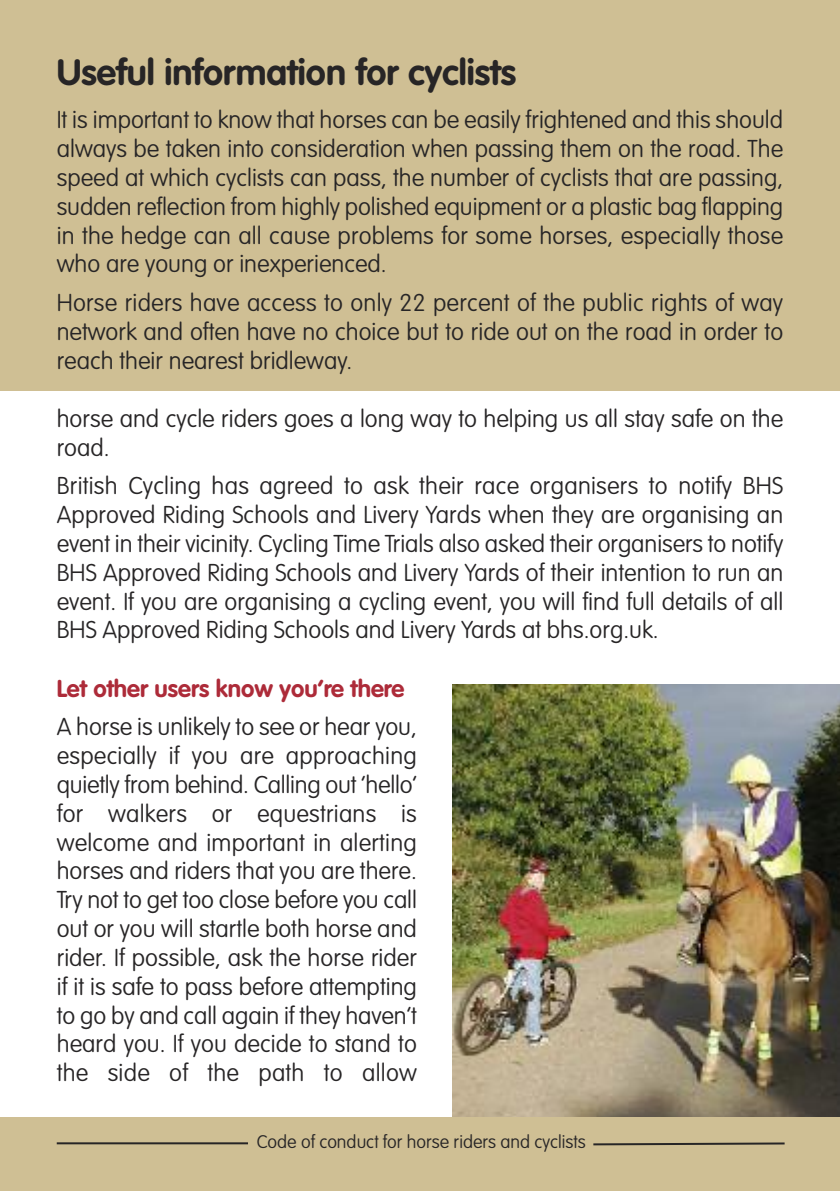
<style>
.page{position:relative;width:840px;height:1191px;background:#fff}
.page>*{position:absolute;margin:0;border:0;box-sizing:border-box;transform-origin:0 0}
.t1{font:700 36px "VAG Rounded Std";color:#272526}
.t2{font:100 24px/28.8px "VAG Rounded Std";color:#272526;text-align:justify}
.t3{font:700 24px "VAG Rounded Std";color:#ad2b39}
.t4{font:100 18px "VAG Rounded Std";color:#272526}
</style>
<div class="page">
<img style="left:452px;top:684px;width:387px;height:433px">
<div style="left:0;top:1117px;width:839px;height:74px;background:#cfbf94"></div>
<hr style="left:57px;top:1142px;width:191px;height:2px;background:#272526">
<svg style="left:593px;top:1142px;width:192px;height:4px"></svg>
<div style="left:0;top:0;width:839px;height:391px;background:#cfbf94"></div>
<h1 class="t1" style="left:57px;top:57px;width:460px">Useful information for cyclists</h1>
<p class="t2" style="left:57px;top:107px;width:727px">It is important to know that horses can be easily frightened and this should always be taken into consideration when passing them on the road. The speed at which cyclists can pass, the number of cyclists that are passing, sudden reflection from highly polished equipment or a plastic bag flapping in the hedge can all cause problems for some horses, especially those who are young or inexperienced.</p>
<p class="t2" style="left:57px;top:290px;width:727px">Horse riders have access to only 22 percent of the public rights of way network and often have no choice but to ride out on the road in order to reach their nearest bridleway.</p>
<p class="t2" style="left:57px;top:406px;width:727px">horse and cycle riders goes a long way to helping us all stay safe on the road.</p>
<p class="t2" style="left:57px;top:473px;width:727px">British Cycling has agreed to ask their race organisers to notify BHS Approved Riding Schools and Livery Yards when they are organising an event in their vicinity. Cycling Time Trials also asked their organisers to notify BHS Approved Riding Schools and Livery Yards of their intention to run an event. If you are organising a cycling event, you will find full details of all BHS Approved Riding Schools and Livery Yards at bhs.org.uk.</p>
<p class="t3" style="left:57px;top:678px;width:349px">Let other users know you’re there</p>
<p class="t2" style="left:57px;top:714px;width:361px">A horse is unlikely to see or hear you, especially if you are approaching quietly from behind. Calling out ‘hello’ for walkers or equestrians is welcome and important in alerting horses and riders that you are there.<br>Try not to get too close before you call out or you will startle both horse and rider. If possible, ask the horse rider if it is safe to pass before attempting to go by and call again if they haven’t heard you. If you decide to stand to the side of the path to allow</p>
<p class="t4" style="left:257px;top:1134px;width:330px">Code of conduct for horse riders and cyclists</p>
</div>
